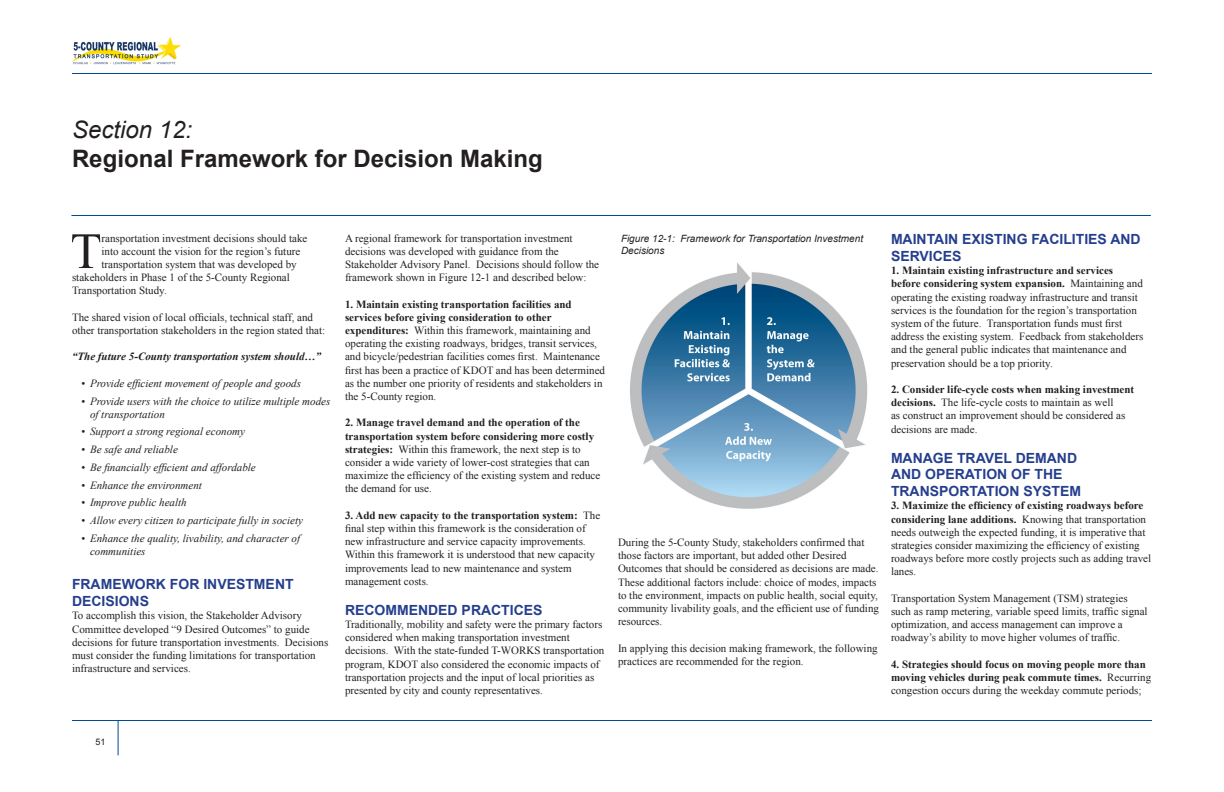
<style>
.page{position:relative;width:1224px;height:792px;background:#fff}
.page>*{position:absolute;margin:0;border:0;box-sizing:border-box;transform-origin:0 0}
.Body_Text{font:50.9px "Times New Roman";color:#231f20}
.Chapter_Heading{font:700 24px "Arial";color:#231f20}
.Chapter_Heading-2{font:italic 24px "Arial";color:#231f20}
.Section_Heading{font:700 14px/16.8px "Arial";color:#253f8e}
.Body_Text-2{font:11px/13.2px "Times New Roman";color:#231f20}
.t1{font:italic 11px/13.2px "Times New Roman";color:#231f20}
.Body_Text-3{font:700 11px/13.2px "Times New Roman";color:#231f20}
.Body_Text-4{font:italic 700 11px "Times New Roman";color:#231f20}
.Figure_Heading{font:italic 10px/12px "Arial";color:#231f20}
.t2{font:9px "Arial";color:#231f20}
.s1{font-weight:700}
.s2{font-weight:400}
</style>
<div class="page">
<img style="left:71px;top:37px;width:109px;height:27px">
<hr style="left:72px;top:73px;width:1080px;height:1px;background:#014b95">
<hr style="left:72px;top:720px;width:1080px;height:1px;background:#014b95">
<hr style="left:118px;top:720px;width:1px;height:35px;background:#014b95">
<hr style="left:71px;top:215px;width:1080px;height:1px;background:#014b95">
<img style="left:630px;top:262px;width:238px;height:247px">
<p class="Chapter_Heading-2" style="left:72px;top:114px;width:122px">Section 12:</p>
<p class="Chapter_Heading" style="left:72px;top:143px;width:472px">Regional Framework for Decision Making</p>
<p class="Body_Text" style="left:70px;top:217px;width:33px">T</p>
<p class="Body_Text-2" style="left:102px;top:231px;width:207px">ransportation investment decisions should take</p>
<p class="Body_Text-2" style="left:102px;top:244px;width:200px">into account the vision for the region’s future</p>
<p class="Body_Text-2" style="left:102px;top:258px;width:197px">transportation system that was developed by</p>
<p class="Body_Text-2" style="left:72px;top:271px;width:219px">stakeholders in Phase 1 of the 5-County Regional</p>
<p class="Body_Text-2" style="left:72px;top:284px;width:96px">Transportation Study.</p>
<p class="Body_Text-2" style="left:72px;top:310px;width:255px">The shared vision of local officials, technical staff, and other transportation stakeholders in the region stated that:</p>
<p class="Body_Text-4" style="left:72px;top:349px;width:251px">“The future 5-County transportation system should…”</p>
<p class="t1" style="left:81px;top:376px;width:222px">• Provide efficient movement of people and goods</p>
<p class="t1" style="left:90px;top:394px;width:242px;text-indent:-9px">• Provide users with the choice to utilize multiple modes of transportation</p>
<p class="t1" style="left:81px;top:425px;width:166px">• Support a strong regional economy</p>
<p class="t1" style="left:81px;top:443px;width:98px">• Be safe and reliable</p>
<p class="t1" style="left:81px;top:460px;width:176px">• Be financially efficient and affordable</p>
<p class="t1" style="left:81px;top:478px;width:122px">• Enhance the environment</p>
<p class="t1" style="left:81px;top:496px;width:107px">• Improve public health</p>
<p class="t1" style="left:81px;top:513px;width:223px">• Allow every citizen to participate fully in society</p>
<p class="t1" style="left:90px;top:531px;width:212px;text-indent:-9px">• Enhance the quality, livability, and character of communities</p>
<p class="Section_Heading" style="left:72px;top:576px;width:223px">FRAMEWORK FOR INVESTMENT<br>DECISIONS</p>
<p class="Body_Text-2" style="left:72px;top:609px;width:258px">To accomplish this vision, the Stakeholder Advisory Committee developed “9 Desired Outcomes” to guide decisions for future transportation investments. Decisions must consider the funding limitations for transportation infrastructure and services.</p>
<p class="Body_Text-2" style="left:345px;top:231px;width:256px">A regional framework for transportation investment decisions was developed with guidance from the Stakeholder Advisory Panel. Decisions should follow the framework shown in Figure 12-1 and described below:</p>
<p class="Body_Text-2" style="left:345px;top:297px;width:262px"><span class="s1">1. Maintain existing transportation facilities and services before giving consideration to other expenditures:</span> Within this framework, maintaining and operating the existing roadways, bridges, transit services, and bicycle/pedestrian facilities comes first. Maintenance first has been a practice of KDOT and has been determined as the number one priority of residents and stakeholders in the 5-County region.</p>
<p class="Body_Text-2" style="left:345px;top:416px;width:257px"><span class="s1">2. Manage travel demand and the operation of the transportation system before considering more costly strategies:</span> Within this framework, the next step is to consider a wide variety of lower-cost strategies that can maximize the efficiency of the existing system and reduce the demand for use.</p>
<p class="Body_Text-2" style="left:345px;top:508px;width:257px"><span class="s1">3. Add new capacity to the transportation system:</span> The final step within this framework is the consideration of new infrastructure and service capacity improvements.<br>Within this framework it is understood that new capacity improvements lead to new maintenance and system management costs.</p>
<p class="Section_Heading" style="left:345px;top:602px;width:199px">RECOMMENDED PRACTICES</p>
<p class="Body_Text-2" style="left:345px;top:618px;width:261px">Traditionally, mobility and safety were the primary factors considered when making transportation investment decisions. With the state-funded T-WORKS transportation program, KDOT also considered the economic impacts of transportation projects and the input of local priorities as presented by city and county representatives.</p>
<p class="Figure_Heading" style="left:621px;top:233px;width:244px">Figure 12-1: Framework for Transportation Investment<br>Decisions</p>
<p class="Body_Text-2" style="left:618px;top:536px;width:263px">During the 5-County Study, stakeholders confirmed that those factors are important, but added other Desired Outcomes that should be considered as decisions are made.<br>These additional factors include: choice of modes, impacts to the environment, impacts on public health, social equity, community livability goals, and the efficient use of funding resources.</p>
<p class="Body_Text-2" style="left:618px;top:641px;width:261px">In applying this decision making framework, the following practices are recommended for the region.</p>
<p class="Section_Heading" style="left:891px;top:231px;width:251px">MAINTAIN EXISTING FACILITIES AND<br>SERVICES</p>
<p class="Body_Text-2" style="left:891px;top:264px;width:254px"><span class="s1">1. Maintain existing infrastructure and services before considering system expansion.</span> Maintaining and operating the existing roadway infrastructure and transit services is the foundation for the region’s transportation system of the future. Transportation funds must first address the existing system. Feedback from stakeholders and the general public indicates that maintenance and preservation should be a top priority.</p>
<p class="Body_Text-2" style="left:891px;top:383px;width:245px"><span class="s1">2. Consider life-cycle costs when making investment decisions.</span> The life-cycle costs to maintain as well<br>as construct an improvement should be considered as decisions are made.</p>
<p class="Section_Heading" style="left:891px;top:450px;width:192px">MANAGE TRAVEL DEMAND<br>AND OPERATION OF THE<br>TRANSPORTATION SYSTEM</p>
<p class="Body_Text-2" style="left:891px;top:499px;width:262px"><span class="s1">3. Maximize the efficiency of existing roadways before considering lane additions.</span> Knowing that transportation needs outweigh the expected funding, it is imperative that strategies consider maximizing the efficiency of existing roadways before more costly projects such as adding travel lanes.</p>
<p class="Body_Text-2" style="left:891px;top:591px;width:258px">Transportation System Management (TSM) strategies such as ramp metering, variable speed limits, traffic signal optimization, and access management can improve a roadway’s ability to move higher volumes of traffic.</p>
<p class="Body_Text-3" style="left:891px;top:657px;width:262px">4. Strategies should focus on moving people more than moving vehicles during peak commute times. <span class="s2">Recurring congestion occurs during the weekday commute periods;</span></p>
<p class="t2" style="left:95px;top:736px;width:12px">51</p>
</div>
